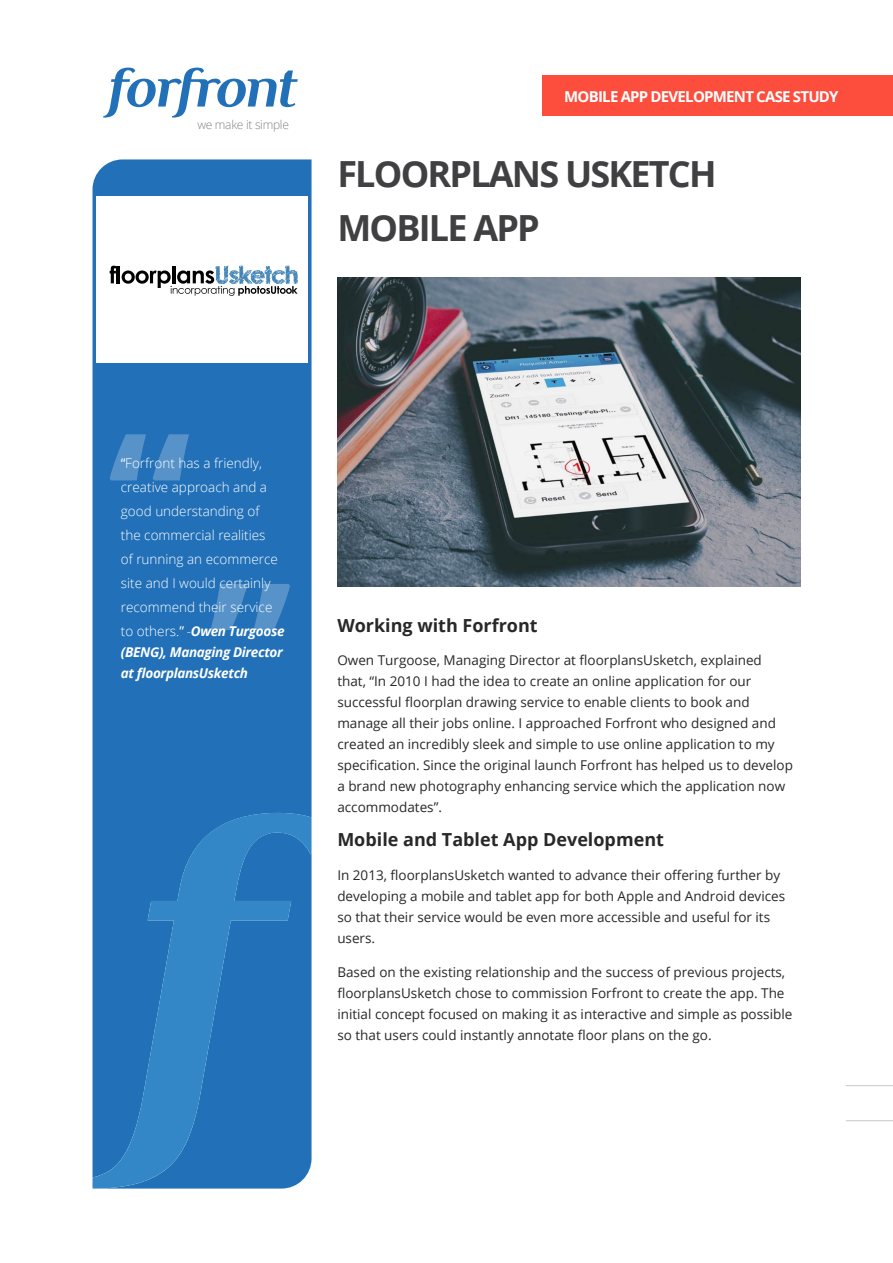
<style>
.page{position:relative;width:893px;height:1263px;background:#fff}
.page>*{position:absolute;margin:0;border:0;box-sizing:border-box;transform-origin:0 0}
.t1{font:700 36px/54px "Open Sans";letter-spacing:-.05em;color:#403f41}
.t2{font:700 18px "Open Sans";color:#292829}
.t3{font:700 15px "Open Sans";letter-spacing:-.05em;color:#fff}
.t4{font:13.5px/21px "Open Sans";color:#292829}
.t5{font:300 13.5px/24px "Open Sans";color:#fff}
.t6{font:italic 700 13.5px/21px "Open Sans";letter-spacing:-.025em;color:#fff}
.t7{font:300 12px "Open Sans";letter-spacing:-.025em;color:#808285}
.s1{font-weight:400}
.s2{font-weight:700;font-style:italic}
</style>
<div class="page">
<div style="left:543px;top:76px;width:350px;height:40px;background:#fc4d3d"></div>
<div style="left:93px;top:159px;width:219px;height:654px;background:#2170b8"></div>
<svg style="left:93px;top:813px;width:219px;height:375px;background:#2777bc"></svg>
<div style="left:97px;top:196px;width:211px;height:167px;background:#fff"></div>
<svg style="left:110px;top:434px;width:79px;height:46px;background:#4185c2"></svg>
<svg style="left:211px;top:584px;width:79px;height:46px;background:#4285c2"></svg>
<svg style="left:110px;top:266px;width:6px;height:17px"></svg>
<hr style="left:117px;top:266px;width:3px;height:17px;background:#000">
<svg style="left:122px;top:266px;width:176px;height:30px"></svg>
<hr style="left:846px;top:1085px;width:47px;height:1px;background:#c7c8ca">
<hr style="left:846px;top:1120px;width:47px;height:1px;background:#c7c8ca">
<img style="left:337px;top:278px;width:463px;height:308px">
<svg style="left:103px;top:68px;width:195px;height:50px"></svg>
<p class="t7" style="left:197px;top:117px;width:93px">we make it simple</p>
<p class="t3" style="left:564px;top:86px;width:276px">MOBILE APP DEVELOPM ENT CASE STUDY</p>
<h1 class="t1" style="left:337px;top:146px;width:381px">FLOORPLANS USKETCH<br>MOBILE APP</h1>
<p class="t5" style="left:121px;top:450px;width:165px"><span class="s1">“</span>Forfront has a friendly, creative approach and a good understanding of<br>the commercial realities<br>of running an ecommerce site and I would certainly recommend their service to others.<span class="s1">”</span> -<span class="s2">Owen Turgoose</span></p>
<p class="t6" style="left:121px;top:641px;width:163px">(BENG), Managing Director at floorplansUsketch</p>
<h2 class="t2" style="left:337px;top:612px;width:202px">WORKING WITH FORFRONT</h2>
<p class="t4" style="left:337px;top:649px;width:457px">Owen Turgoose, Managing Director at floorplansUsketch, explained that, “In 2010 I had the idea to create an online application for our successful floorplan drawing service to enable clients to book and manage all their jobs online. I approached Forfront who designed and created an incredibly sleek and simple to use online application to my specification. Since the original launch Forfront has helped us to develop a brand new photography enhancing service which the application now accommodates”.</p>
<h2 class="t2" style="left:337px;top:827px;width:328px">MOBILE AND TABLET APP DEVELOPMENT</h2>
<p class="t4" style="left:337px;top:864px;width:449px">In 2013, floorplansUsketch wanted to advance their offering further by developing a mobile and tablet app for both Apple and Android devices so that their service would be even more accessible and useful for its users.</p>
<p class="t4" style="left:337px;top:961px;width:456px">Based on the existing relationship and the success of previous projects, floorplansUsketch chose to commission Forfront to create the app. The initial concept focused on making it as interactive and simple as possible so that users could instantly annotate floor plans on the go.</p>
</div>
